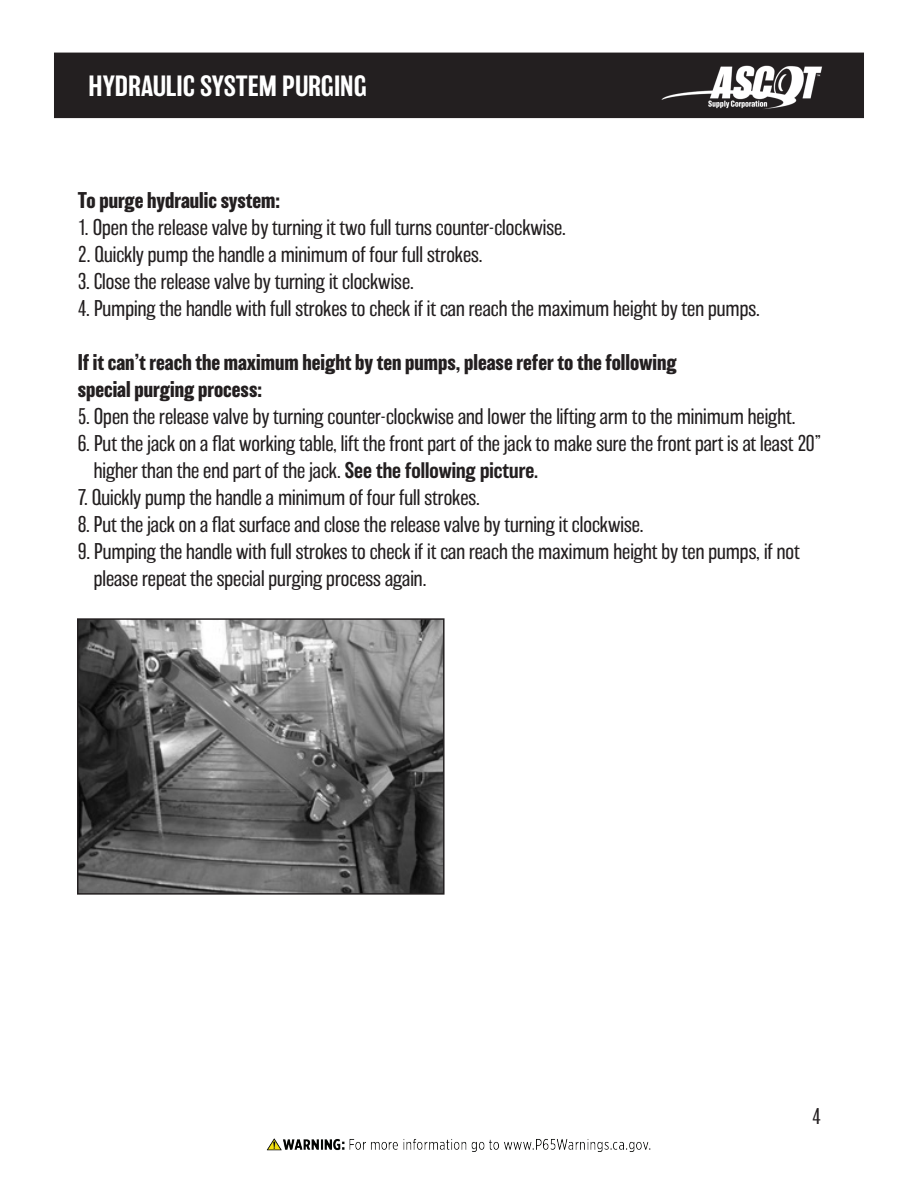
<style>
.page{position:relative;width:918px;height:1188px;background:#fff}
.page>*{position:absolute;margin:0;border:0;box-sizing:border-box;transform-origin:0 0}
.t1{font:500 27px "Balboa";color:#fff}
.t2{font:200 21px/27px "Balboa";color:#231f20}
.t3{font:700 21px/27px "Balboa";color:#231f20}
.s1{font-weight:500}
</style>
<div class="page">
<div style="left:54px;top:53px;width:810px;height:65px;background:#231f20"></div>
<img style="left:266px;top:1139px;width:385px;height:13px">
<img style="left:661px;top:65px;width:161px;height:44px">
<img style="left:80px;top:621px;width:362px;height:271px">
<div style="left:77px;top:618px;width:368px;height:277px;border:2px solid #231f20"></div>
<p class="t1" style="left:89px;top:71px;width:280px">HYDRAULIC SYSTEM PURGING</p>
<p class="t3" style="left:78px;top:187px;width:204px">To purge hydraulic system:</p>
<p class="t2" style="left:78px;top:214px;width:490px">1. Open the release valve by turning it two full turns counter-clockwise.</p>
<p class="t2" style="left:78px;top:241px;width:406px">2. Quickly pump the handle a minimum of four full strokes.</p>
<p class="t2" style="left:78px;top:268px;width:337px">3. Close the release valve by turning it clockwise.</p>
<p class="t2" style="left:78px;top:295px;width:684px">4. Pumping the handle with full strokes to check if it can reach the maximum height by ten pumps.</p>
<p class="t3" style="left:78px;top:349px;width:600px">If it can’t reach the maximum height by ten pumps, please refer to the following special purging process:</p>
<p class="t2" style="left:78px;top:403px;width:719px">5. Open the release valve by turning counter-clockwise and lower the lifting arm to the minimum height.</p>
<p class="t2" style="left:94px;top:430px;width:729px;text-indent:-16px">6. Put the jack on a flat working table, lift the front part of the jack to make sure the front part is at least 20” higher than the end part of the jack. <span class="s1">See the following picture.</span></p>
<p class="t2" style="left:78px;top:484px;width:404px">7. Quickly pump the handle a minimum of four full strokes.</p>
<p class="t2" style="left:78px;top:511px;width:567px">8. Put the jack on a flat surface and close the release valve by turning it clockwise.</p>
<p class="t2" style="left:94px;top:538px;width:708px;text-indent:-16px">9. Pumping the handle with full strokes to check if it can reach the maximum height by ten pumps, if not please repeat the special purging process again.</p>
<p class="t2" style="left:812px;top:1103px;width:10px">4</p>
</div>
